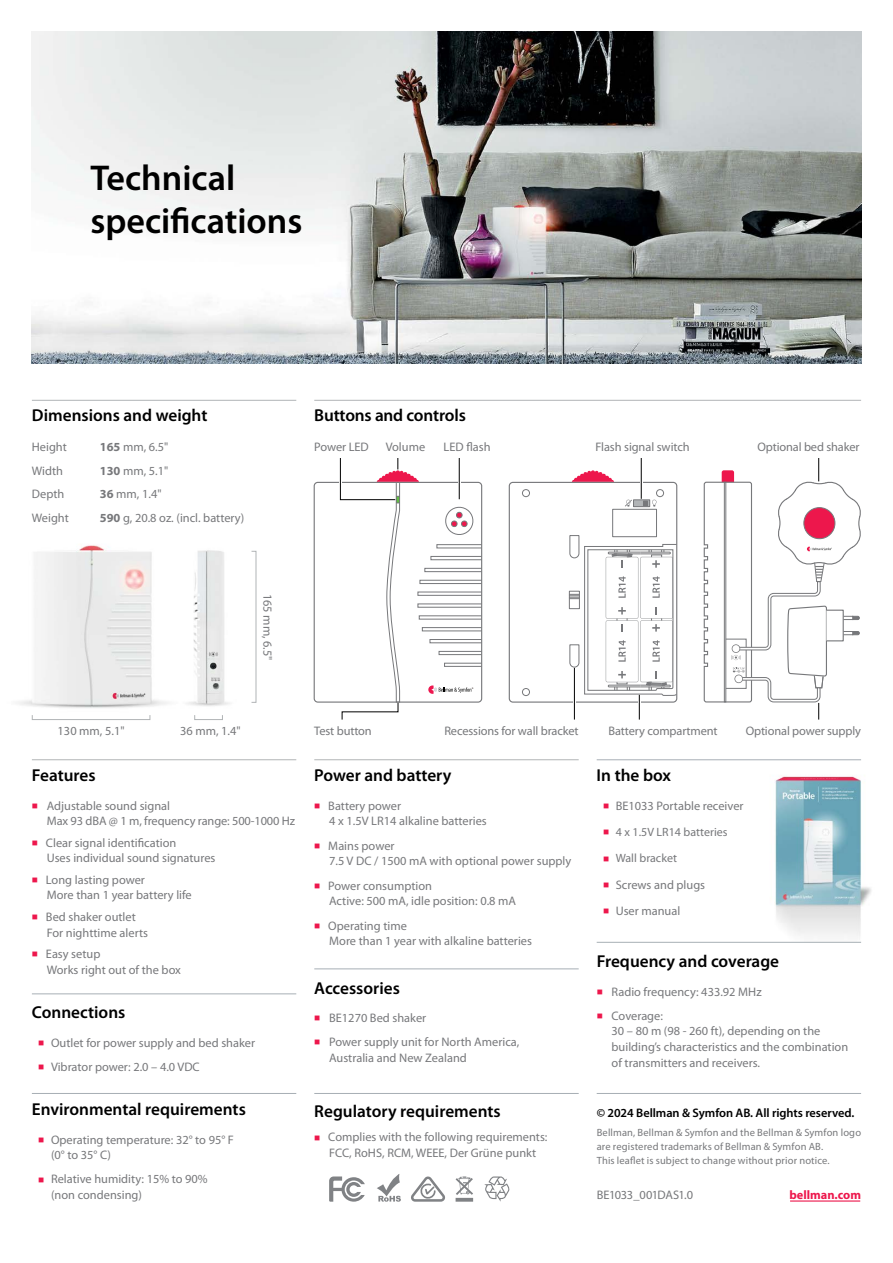
<style>
.page{position:relative;width:893px;height:1263px;background:#fff}
.page>*{position:absolute;margin:0;border:0;box-sizing:border-box;transform-origin:0 0}
.t1{font:600 36px/43.2px "Myriad Pro";color:#000}
.t2{font:600 17.25px "Myriad Pro";color:#000}
.t3{font:12.3px/15.8px "Myriad Pro";color:#77787b}
.t4{font:600 12.3px "Myriad Pro";letter-spacing:-.005em;color:#000}
.t5{font:12.3px "Myriad Pro";letter-spacing:-.03em;color:#77787b}
.t6{font:700 12.3px "Myriad Pro";color:#ed174c}
.t7{font:12px "Myriad Pro";color:#77787b}
.t8{font:10.5px/14.2px "Myriad Pro";letter-spacing:.01em;color:#77787b}
.s1{font-weight:700}
.s2{color:#ed174c}
</style>
<div class="page">
<img style="left:18px;top:545px;width:239px;height:175px">
<div style="left:32px;top:715px;width:118px;height:5px;border:1px solid #b1b4b6"></div>
<hr style="left:314px;top:759px;width:265px;height:1px;background:#b1b4b6">
<hr style="left:32px;top:759px;width:264px;height:1px;background:#b1b4b6">
<hr style="left:32px;top:400px;width:264px;height:1px;background:#b1b4b6">
<hr style="left:314px;top:400px;width:547px;height:1px;background:#b1b4b6">
<img style="left:32px;top:32px;width:829px;height:332px">
<div style="left:314px;top:482px;width:168px;height:221px;border:1px solid #77787b;border-radius:4px"></div>
<div style="left:436px;top:544px;width:46px;height:4px;border:1px solid #77787b"></div>
<div style="left:431px;top:556px;width:51px;height:4px;border:1px solid #77787b"></div>
<div style="left:424px;top:568px;width:58px;height:4px;border:1px solid #77787b"></div>
<div style="left:420px;top:580px;width:62px;height:4px;border:1px solid #77787b"></div>
<div style="left:418px;top:592px;width:64px;height:4px;border:1px solid #77787b"></div>
<div style="left:418px;top:603px;width:64px;height:5px;border:1px solid #77787b"></div>
<div style="left:419px;top:615px;width:63px;height:4px;border:1px solid #77787b"></div>
<div style="left:422px;top:627px;width:60px;height:4px;border:1px solid #77787b"></div>
<div style="left:430px;top:639px;width:52px;height:4px;border:1px solid #77787b"></div>
<div style="left:439px;top:651px;width:43px;height:4px;border:1px solid #77787b"></div>
<div style="left:444px;top:663px;width:38px;height:4px;border:1px solid #77787b"></div>
<svg style="left:428px;top:685px;width:45px;height:9px"></svg>
<svg style="left:445px;top:506px;width:29px;height:29px"></svg>
<svg style="left:572px;top:470px;width:42px;height:12px"></svg>
<div style="left:509px;top:482px;width:168px;height:221px;border:1px solid #77787b;border-radius:4px"></div>
<div style="left:633px;top:500px;width:17px;height:7px;background:#b1b4b6"></div>
<div style="left:633px;top:500px;width:17px;height:7px;border:1px solid #77787b"></div>
<svg style="left:643px;top:500px;width:14px;height:7px"></svg>
<svg style="left:625px;top:500px;width:7px;height:7px"></svg>
<div style="left:612px;top:509px;width:45px;height:28px;border:1px solid #77787b"></div>
<div style="left:656px;top:489px;width:8px;height:8px;border:1px solid #77787b;border-radius:50%"></div>
<div style="left:522px;top:489px;width:8px;height:8px;border:1px solid #77787b;border-radius:50%"></div>
<div style="left:522px;top:688px;width:8px;height:8px;border:1px solid #77787b;border-radius:50%"></div>
<div style="left:194px;top:715px;width:29px;height:5px;border:1px solid #b1b4b6"></div>
<hr style="left:32px;top:1093px;width:264px;height:1px;background:#a7afb5">
<hr style="left:314px;top:1093px;width:265px;height:1px;background:#a7afb5">
<hr style="left:597px;top:1093px;width:264px;height:1px;background:#a7afb5">
<hr style="left:597px;top:759px;width:264px;height:1px;background:#a7afb5">
<svg style="left:456px;top:1176px;width:17px;height:26px"></svg>
<svg style="left:377px;top:1174px;width:24px;height:28px"></svg>
<svg style="left:329px;top:1176px;width:36px;height:26px"></svg>
<svg style="left:411px;top:1176px;width:34px;height:26px"></svg>
<svg style="left:484px;top:1176px;width:26px;height:26px"></svg>
<div style="left:251px;top:551px;width:5px;height:152px;border:1px solid #b1b4b6"></div>
<hr style="left:32px;top:993px;width:264px;height:1px;background:#a7afb5">
<hr style="left:314px;top:968px;width:265px;height:1px;background:#a7afb5">
<svg style="left:703px;top:458px;width:158px;height:261px"></svg>
<svg style="left:339px;top:458px;width:80px;height:262px"></svg>
<hr style="left:459px;top:458px;width:1px;height:41px;background:#000">
<hr style="left:641px;top:458px;width:1px;height:41px;background:#000">
<svg style="left:569px;top:535px;width:108px;height:184px"></svg>
<img style="left:762px;top:776px;width:109px;height:166px">
<hr style="left:597px;top:942px;width:264px;height:1px;background:#a7afb5">
<hr style="left:790px;top:1200px;width:70px;height:1px;background:#ed174c">
<h1 class="t1" style="left:90px;top:155px;width:214px">Technical specifications</h1>
<h2 class="t2" style="left:32px;top:404px;width:177px">Dimensions and weight</h2>
<p class="t3" style="left:32px;top:439px;width:36px">Height</p>
<p class="t3" style="left:100px;top:439px;width:70px"><span class="s1">165</span> mm, 6.5"</p>
<p class="t3" style="left:32px;top:462px;width:33px">Width</p>
<p class="t3" style="left:100px;top:462px;width:70px"><span class="s1">130</span> mm, 5.1"</p>
<p class="t3" style="left:32px;top:486px;width:34px">Depth</p>
<p class="t3" style="left:100px;top:486px;width:63px"><span class="s1">36</span> mm, 1.4"</p>
<p class="t3" style="left:32px;top:510px;width:38px">Weight</p>
<p class="t3" style="left:100px;top:510px;width:146px"><span class="s1">590</span> g, 20.8 oz. (incl. battery)</p>
<h2 class="t2" style="left:314px;top:404px;width:153px">Buttons and controls</h2>
<p class="t3" style="left:444px;top:439px;width:49px">LED flash</p>
<p class="t3" style="left:314px;top:439px;width:56px">Power LED</p>
<p class="t3" style="left:386px;top:439px;width:41px">Volume</p>
<p class="t3" style="left:595px;top:439px;width:96px">Flash signal switch</p>
<p class="t3" style="left:757px;top:439px;width:104px">Optional bed shaker</p>
<p class="t3" style="left:276px;top:593px;width:68px;rotate:90deg">165 mm, 6.5"</p>
<p class="t3" style="left:58px;top:723px;width:68px">130 mm, 5.1"</p>
<h2 class="t2" style="left:32px;top:764px;width:65px">Features</h2>
<p class="t3" style="left:47px;top:797px;width:250px;text-indent:-15px"><span class="s2">■</span> Adjustable sound signal<br>Max 93 dBA @ 1 m, frequency range: 500-1000 Hz</p>
<p class="t3" style="left:47px;top:834px;width:170px;text-indent:-15px"><span class="s2">■</span> Clear signal identification<br>Uses individual sound signatures</p>
<p class="t3" style="left:47px;top:871px;width:147px;text-indent:-15px"><span class="s2">■</span> Long lasting power<br>More than 1 year battery life</p>
<p class="t3" style="left:47px;top:908px;width:103px;text-indent:-15px"><span class="s2">■</span> Bed shaker outlet<br>For nighttime alerts</p>
<p class="t3" style="left:47px;top:945px;width:136px;text-indent:-15px"><span class="s2">■</span> Easy setup<br>Works right out of the box</p>
<p class="t3" style="left:180px;top:723px;width:62px">36 mm, 1.4"</p>
<h2 class="t2" style="left:32px;top:1001px;width:95px">Connections</h2>
<p class="t3" style="left:38px;top:1034px;width:218px"><span class="s2">■</span> Outlet for power supply and bed shaker</p>
<p class="t3" style="left:38px;top:1058px;width:163px"><span class="s2">■</span> Vibrator power: 2.0 – 4.0 VDC</p>
<h2 class="t2" style="left:32px;top:1098px;width:215px">Environmental requirements</h2>
<p class="t3" style="left:51px;top:1131px;width:184px;text-indent:-13px"><span class="s2">■</span> Operating temperature: 32° to 95° F (0° to 35° C)</p>
<p class="t3" style="left:51px;top:1171px;width:158px;text-indent:-13px"><span class="s2">■</span> Relative humidity: 15% to 90% (non condensing)</p>
<p class="t3" style="left:314px;top:723px;width:59px">Test button</p>
<p class="t3" style="left:444px;top:723px;width:136px">Recessions for wall bracket</p>
<h2 class="t2" style="left:314px;top:764px;width:139px">Power and battery</h2>
<p class="t3" style="left:329px;top:797px;width:159px;text-indent:-15px"><span class="s2">■</span> Battery power<br>4 x 1.5V LR14 alkaline batteries</p>
<p class="t3" style="left:329px;top:837px;width:244px;text-indent:-15px"><span class="s2">■</span> Mains power<br>7.5 V DC / 1500 mA with optional power supply</p>
<p class="t3" style="left:329px;top:877px;width:188px;text-indent:-15px"><span class="s2">■</span> Power consumption<br>Active: 500 mA, idle position: 0.8 mA</p>
<p class="t3" style="left:329px;top:917px;width:204px;text-indent:-15px"><span class="s2">■</span> Operating time<br>More than 1 year with alkaline batteries</p>
<h2 class="t2" style="left:314px;top:977px;width:87px">Accessories</h2>
<p class="t3" style="left:314px;top:1010px;width:114px"><span class="s2">■</span> BE1270 Bed shaker</p>
<p class="t3" style="left:329px;top:1034px;width:192px;text-indent:-15px"><span class="s2">■</span> Power supply unit for North America,<br>Australia and New Zealand</p>
<h2 class="t2" style="left:314px;top:1100px;width:188px">Regulatory requirements</h2>
<p class="t3" style="left:314px;top:1129px;width:235px;text-align:center"><span class="s2">■</span> Complies with the following requirements:<br>FCC, RoHS, RCM, WEEE, Der Grüne punkt</p>
<p class="t3" style="left:609px;top:723px;width:110px">Battery compartment</p>
<p class="t3" style="left:746px;top:723px;width:117px">Optional power supply</p>
<h2 class="t2" style="left:597px;top:764px;width:76px">In the box</h2>
<p class="t3" style="left:603px;top:797px;width:142px"><span class="s2">■</span> BE1033 Portable receiver</p>
<p class="t7" style="left:603px;top:825px;width:126px"><span class="s2">■</span> 4 x 1.5V LR14 batteries</p>
<p class="t7" style="left:603px;top:851px;width:75px"><span class="s2">■</span> Wall bracket</p>
<p class="t3" style="left:603px;top:877px;width:104px"><span class="s2">■</span> Screws and plugs</p>
<p class="t3" style="left:603px;top:903px;width:79px"><span class="s2">■</span> User manual</p>
<h2 class="t2" style="left:597px;top:950px;width:184px">Frequency and coverage</h2>
<p class="t3" style="left:597px;top:983px;width:166px"><span class="s2">■</span> Radio frequency: 433.92 MHz</p>
<p class="t3" style="left:612px;top:1007px;width:238px;text-indent:-15px"><span class="s2">■</span> Coverage:<br>30 – 80 m (98 - 260 ft), depending on the building’s characteristics and the combination of transmitters and receivers.</p>
<p class="t4" style="left:597px;top:1105px;width:259px">© 2024 Bellman &amp; Symfon AB. All rights reserved.</p>
<p class="t8" style="left:597px;top:1125px;width:266px">Bellman, Bellman &amp; Symfon and the Bellman &amp; Symfon logo are registered trademarks of Bellman &amp; Symfon AB.<br>This leaflet is subject to change without prior notice.</p>
<p class="t5" style="left:597px;top:1187px;width:98px">BE1033_001DAS1.0</p>
<p class="t6" style="left:789px;top:1187px;width:73px">bellman.com</p>
</div>
